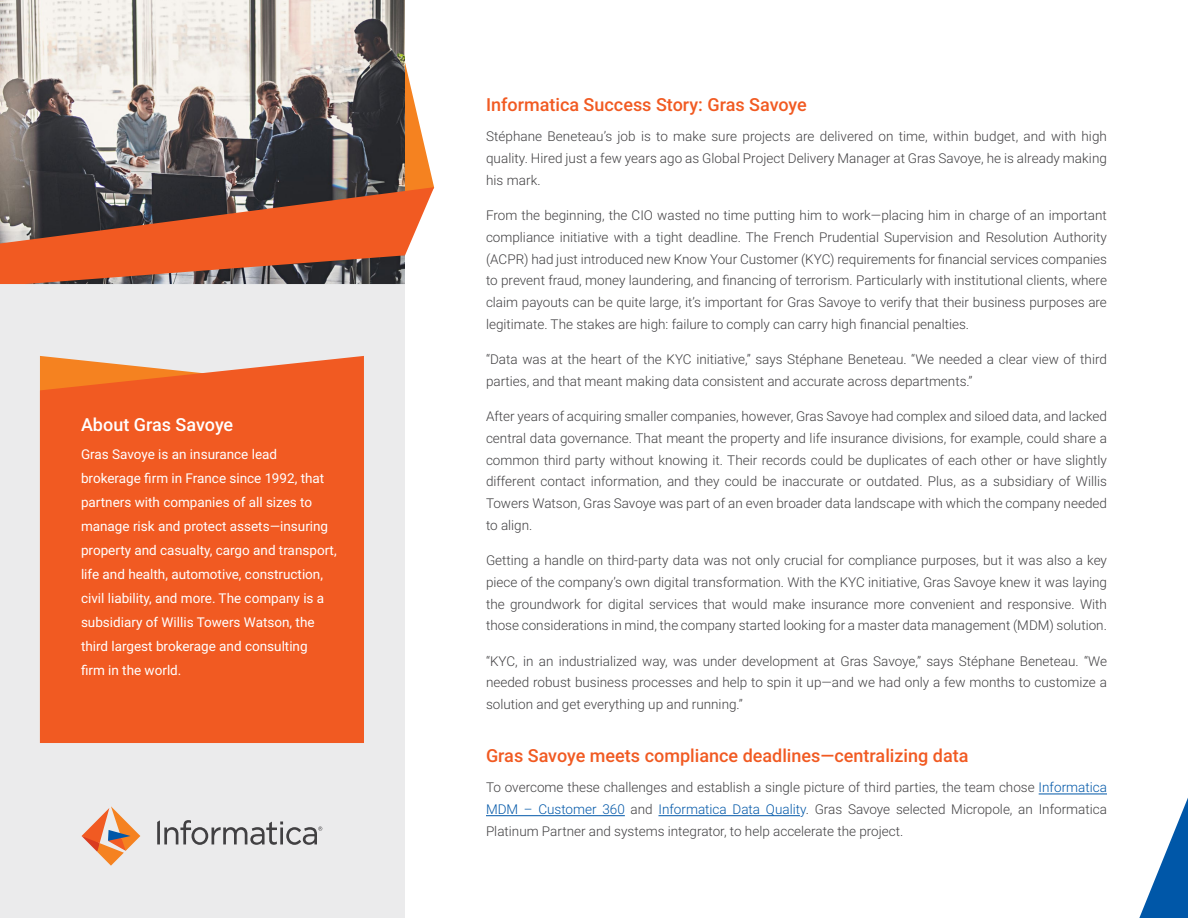
<style>
.page{position:relative;width:1188px;height:918px;background:#fff}
.page>*{position:absolute;margin:0;border:0;box-sizing:border-box;transform-origin:0 0}
.t1{font:500 18px "Roboto";color:#f15a22}
.t2{font:500 18px "Roboto";color:#fff}
.t3{font:300 13.5px/21.8px "Roboto";color:#414042;text-align:justify}
.t4{font:13.5px/24px "Roboto";color:#fff}
.s1{color:#0057a8}
</style>
<div class="page">
<div style="left:0;top:0;width:405px;height:918px;background:#ebebec"></div>
<hr style="left:1039px;top:794px;width:68px;height:1px;background:#0057a8">
<hr style="left:486px;top:815px;width:139px;height:1px;background:#0057a8">
<hr style="left:658px;top:815px;width:142px;height:1px;background:#0057a8">
<svg style="left:1139px;top:798px;width:49px;height:120px"></svg>
<div style="left:40px;top:356px;width:324px;height:387px;background:#f15a22"></div>
<svg style="left:82px;top:806px;width:58px;height:60px"></svg>
<svg style="left:157px;top:820px;width:165px;height:25px"></svg>
<img style="left:0;top:0;width:405px;height:44px">
<svg style="left:0;top:44px;width:434px;height:240px"></svg>
<h1 class="t2" style="left:81px;top:412px;width:154px">About Gras Savoye</h1>
<p class="t4" style="left:81px;top:442px;width:257px">Gras Savoye is an insurance lead brokerage firm in France since 1992, that partners with companies of all sizes to manage risk and protect assets—insuring property and casualty, cargo and transport, life and health, automotive, construction, civil liability, and more. The company is a subsidiary of Willis Towers Watson, the third largest brokerage and consulting<br>firm in the world.</p>
<h1 class="t1" style="left:486px;top:92px;width:322px">Informatica Success Story: Gras Savoye</h1>
<p class="t3" style="left:486px;top:125px;width:623px">Stéphane Beneteau’s job is to make sure projects are delivered on time, within budget, and with high quality. Hired just a few years ago as Global Project Delivery Manager at Gras Savoye, he is already making his mark.</p>
<p class="t3" style="left:486px;top:204px;width:623px">From the beginning, the CIO wasted no time putting him to work—placing him in charge of an important compliance initiative with a tight deadline. The French Prudential Supervision and Resolution Authority (ACPR) had just introduced new Know Your Customer (KYC) requirements for financial services companies to prevent fraud, money laundering, and financing of terrorism. Particularly with institutional clients, where claim payouts can be quite large, it’s important for Gras Savoye to verify that their business purposes are legitimate. The stakes are high: failure to comply can carry high financial penalties.</p>
<p class="t3" style="left:486px;top:348px;width:623px">“Data was at the heart of the KYC initiative,” says Stéphane Beneteau. “We needed a clear view of third parties, and that meant making data consistent and accurate across departments.”</p>
<p class="t3" style="left:486px;top:405px;width:623px">After years of acquiring smaller companies, however, Gras Savoye had complex and siloed data, and lacked central data governance. That meant the property and life insurance divisions, for example, could share a common third party without knowing it. Their records could be duplicates of each other or have slightly different contact information, and they could be inaccurate or outdated. Plus, as a subsidiary of Willis Towers Watson, Gras Savoye was part of an even broader data landscape with which the company needed to align.</p>
<p class="t3" style="left:486px;top:549px;width:622px">Getting a handle on third-party data was not only crucial for compliance purposes, but it was also a key piece of the company’s own digital transformation. With the KYC initiative, Gras Savoye knew it was laying the groundwork for digital services that would make insurance more convenient and responsive. With those considerations in mind, the company started looking for a master data management (MDM) solution.</p>
<p class="t3" style="left:486px;top:649px;width:623px">“KYC, in an industrialized way, was under development at Gras Savoye,” says Stéphane Beneteau. “We needed robust business processes and help to spin it up—and we had only a few months to customize a solution and get everything up and running.”</p>
<h1 class="t1" style="left:486px;top:743px;width:484px">Gras Savoye meets compliance deadlines—centralizing data</h1>
<p class="t3" style="left:486px;top:776px;width:622px">To overcome these challenges and establish a single picture of third parties, the team chose <span class="s1">Informatica MDM – Customer 360</span> and <span class="s1">Informatica Data Quality</span>. Gras Savoye selected Micropole, an Informatica Platinum Partner and systems integrator, to help accelerate the project.</p>
</div>
